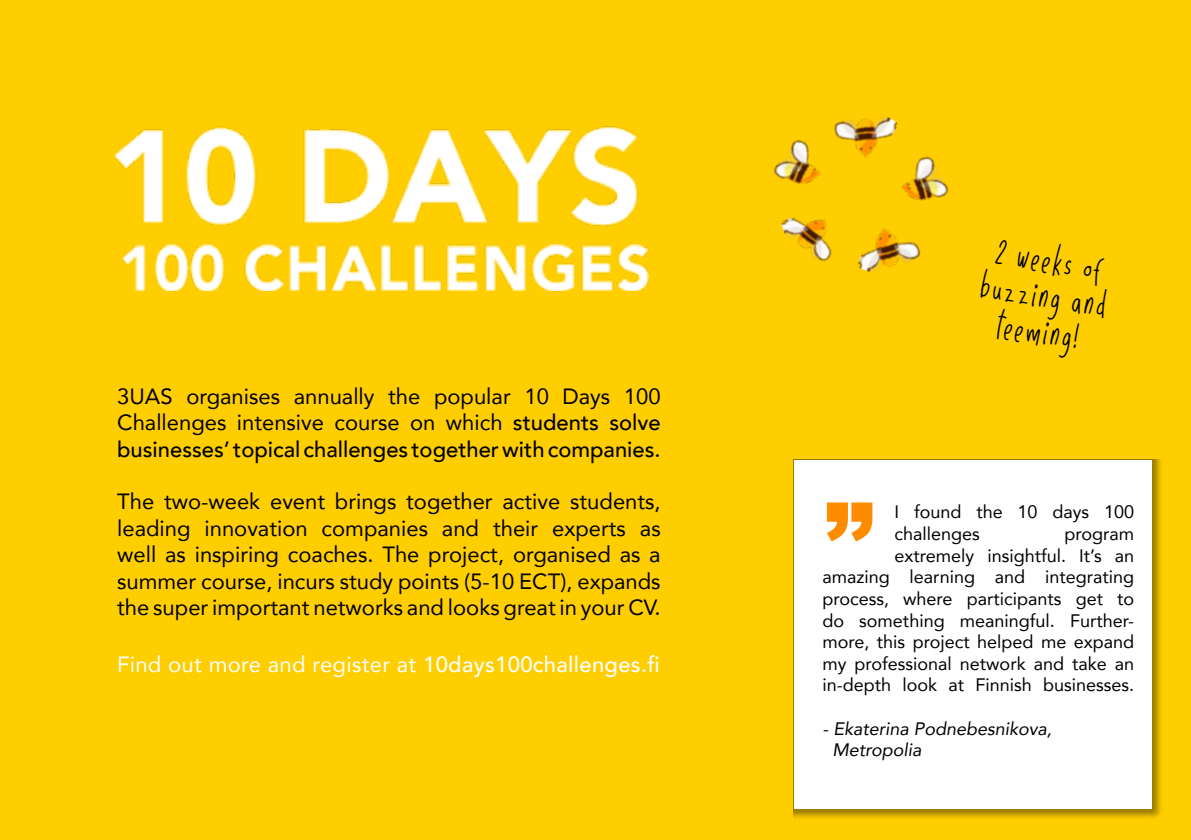
<style>
.page{position:relative;width:1191px;height:840px;background:#fff}
.page>*{position:absolute;margin:0;border:0;box-sizing:border-box;transform-origin:0 0}
.t1{font:900 97.6px "Arial";color:#ff8b00}
.t2{font:28px/36px "Sunday Holiday";color:#000;text-align:center}
.t3{font:22px/26.4px "Avenir";color:#000;text-align:justify}
.t4{font:22px "Avenir";letter-spacing:.015em;color:#fff}
.t5{font:18px/21.6px "Avenir";color:#000}
.s1{font-weight:500}
</style>
<div class="page">
<div style="left:0;top:0;width:1191px;height:839px;background:#ffce01"></div>
<img style="left:116px;top:109px;width:539px;height:181px">
<img style="left:794px;top:459px;width:369px;height:360px">
<div style="left:794px;top:459px;width:357px;height:349px;background:#fff"></div>
<img style="left:781px;top:205px;width:72px;height:71px">
<img style="left:814px;top:92px;width:85px;height:86px">
<img style="left:760px;top:132px;width:74px;height:69px">
<img style="left:886px;top:145px;width:77px;height:75px">
<img style="left:856px;top:207px;width:82px;height:82px">
<p class="t3" style="left:117px;top:382px;width:545px">3UAS organises annually the popular 10 Days 100<br>Challenges intensive course on which <span class="s1">students solve businesses’ topical challenges together with companies.</span></p>
<p class="t3" style="left:117px;top:487px;width:545px">The two-week event brings together active students, leading innovation companies and their experts as well as inspiring coaches. The project, organised as a summer course, incurs study points (5-10 ECT), expands the super important networks and looks great in your CV.</p>
<p class="t4" style="left:117px;top:646px;width:544px">Find out more and register at <span class="s1">10days100challenges.fi</span></p>
<p class="t2" style="left:989px;top:234px;width:128px;rotate:9deg">2 weeks of buzzing and teeming!</p>
<h1 class="t1" style="left:875px;top:575px;width:51px;rotate:-180deg">“</h1>
<p class="t5" style="left:894px;top:500px;width:241px">I found the 10 days 100 challenges</p>
<p class="t5" style="left:822px;top:522px;width:313px;text-align:right">program<br>extremely insightful. It’s an<br>amazing learning and integrating process, where participants get to do something meaningful. Further&shy;more, this project helped me expand my professional network and take an in-depth look at Finnish businesses.</p>
<p class="t5" style="left:832px;top:716px;width:225px;text-indent:-10px">- Ekaterina Podnebesnikova,<br>Metropolia</p>
</div>
